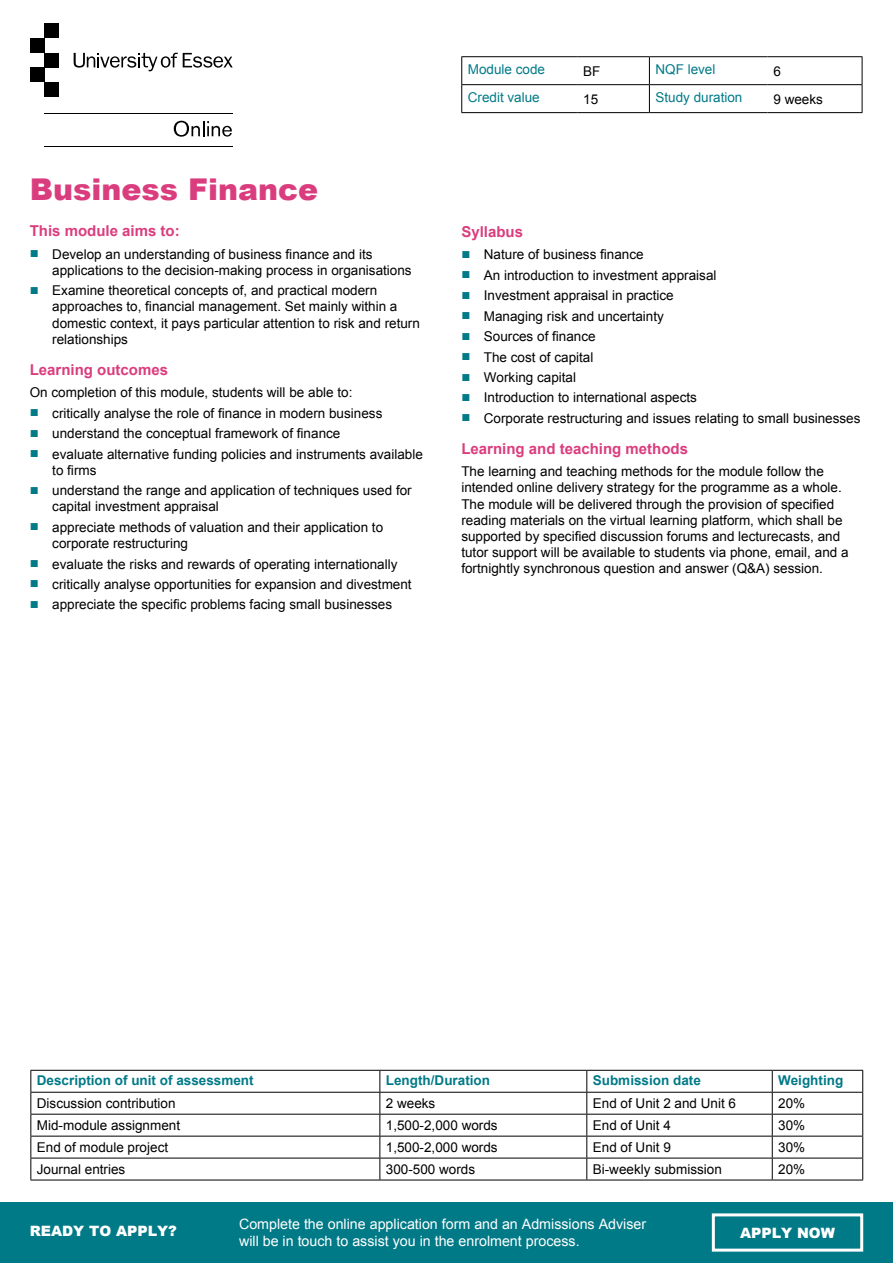
<style>
.page{position:relative;width:893px;height:1263px;background:#fff}
.page>*{position:absolute;margin:0;border:0;box-sizing:border-box;transform-origin:0 0}
.t1{font:900 30px "Arial";color:#da3d7e}
.P__Title{font:700 15px "Arial";color:#da3d7e}
.t2{font:14.25px/17.1px "Arial";color:#fff}
.t3{font:900 14.25px "Arial";color:#fff}
.P__Bullets{font:13.5px/16.2px "Arial";color:#000}
.P_Body{font:13.5px/16.2px "Arial";color:#000}
.t4{font:700 13.5px "Arial";color:#007a87}
.t5{font:13.5px "Arial";color:#007a87}
.s1{font-weight:700;font-size:15px;color:#007a87}
</style>
<div class="page">
<div style="left:0;top:1202px;width:893px;height:61px;background:#007a87"></div>
<div style="left:712px;top:1213px;width:151px;height:38px;border:3px solid #fff"></div>
<hr style="left:45px;top:146px;width:188px;height:1px;background:#000">
<hr style="left:45px;top:113px;width:188px;height:1px;background:#000">
<svg style="left:174px;top:121px;width:58px;height:16px"></svg>
<div style="left:45px;top:23px;width:14px;height:15px;background:#000"></div>
<div style="left:30px;top:38px;width:15px;height:15px;background:#000"></div>
<div style="left:45px;top:53px;width:14px;height:15px;background:#000"></div>
<div style="left:30px;top:68px;width:15px;height:14px;background:#000"></div>
<div style="left:45px;top:82px;width:14px;height:15px;background:#000"></div>
<svg style="left:74px;top:52px;width:159px;height:19px"></svg>
<hr style="left:30px;top:1070px;width:350px;height:1px;background:#000">
<hr style="left:380px;top:1070px;width:207px;height:1px;background:#000">
<hr style="left:587px;top:1070px;width:185px;height:1px;background:#000">
<hr style="left:772px;top:1070px;width:91px;height:1px;background:#000">
<hr style="left:30px;top:1092px;width:350px;height:1px;background:#000">
<hr style="left:380px;top:1092px;width:207px;height:1px;background:#000">
<hr style="left:587px;top:1092px;width:185px;height:1px;background:#000">
<hr style="left:772px;top:1092px;width:91px;height:1px;background:#000">
<hr style="left:30px;top:1114px;width:350px;height:1px;background:#000">
<hr style="left:380px;top:1114px;width:207px;height:1px;background:#000">
<hr style="left:587px;top:1114px;width:185px;height:1px;background:#000">
<hr style="left:772px;top:1114px;width:91px;height:1px;background:#000">
<hr style="left:30px;top:1136px;width:350px;height:1px;background:#000">
<hr style="left:380px;top:1136px;width:207px;height:1px;background:#000">
<hr style="left:587px;top:1136px;width:185px;height:1px;background:#000">
<hr style="left:772px;top:1136px;width:91px;height:1px;background:#000">
<hr style="left:30px;top:1158px;width:350px;height:1px;background:#000">
<svg style="left:30px;top:1071px;width:1px;height:109px"></svg>
<hr style="left:380px;top:1158px;width:207px;height:1px;background:#000">
<svg style="left:379px;top:1071px;width:1px;height:109px"></svg>
<hr style="left:587px;top:1158px;width:185px;height:1px;background:#000">
<svg style="left:586px;top:1071px;width:1px;height:109px"></svg>
<hr style="left:772px;top:1158px;width:91px;height:1px;background:#000">
<svg style="left:772px;top:1071px;width:1px;height:109px"></svg>
<svg style="left:862px;top:1071px;width:1px;height:109px"></svg>
<hr style="left:30px;top:1180px;width:350px;height:1px;background:#000">
<hr style="left:380px;top:1180px;width:207px;height:1px;background:#000">
<hr style="left:587px;top:1180px;width:185px;height:1px;background:#000">
<hr style="left:772px;top:1180px;width:91px;height:1px;background:#000">
<hr style="left:461px;top:56px;width:116px;height:1px;background:#000">
<hr style="left:577px;top:56px;width:72px;height:1px;background:#000">
<hr style="left:649px;top:56px;width:118px;height:1px;background:#000">
<hr style="left:767px;top:56px;width:95px;height:1px;background:#000">
<hr style="left:461px;top:84px;width:116px;height:1px;background:#000">
<svg style="left:461px;top:57px;width:1px;height:55px"></svg>
<hr style="left:577px;top:84px;width:72px;height:1px;background:#000">
<hr style="left:649px;top:84px;width:118px;height:1px;background:#000">
<svg style="left:649px;top:57px;width:1px;height:55px"></svg>
<hr style="left:767px;top:84px;width:95px;height:1px;background:#000">
<svg style="left:862px;top:57px;width:1px;height:55px"></svg>
<hr style="left:461px;top:112px;width:116px;height:1px;background:#000">
<hr style="left:577px;top:112px;width:72px;height:1px;background:#000">
<hr style="left:649px;top:112px;width:118px;height:1px;background:#000">
<hr style="left:767px;top:112px;width:95px;height:1px;background:#000">
<p class="t1" style="left:30px;top:167px;width:290px">Business Finance</p>
<p class="P__Title" style="left:30px;top:221px;width:152px">This module aims to:</p>
<p class="P__Bullets" style="left:52px;top:246px;width:361px;text-indent:-22px"><span class="s1">■</span> Develop an understanding of business finance and its applications to the decision-making process in organisations</p>
<p class="P__Bullets" style="left:52px;top:283px;width:369px;text-indent:-22px"><span class="s1">■</span> Examine theoretical concepts of, and practical modern approaches to, financial management. Set mainly within a domestic context, it pays particular attention to risk and return relationships</p>
<p class="P__Title" style="left:30px;top:359px;width:140px">Learning outcomes</p>
<p class="P_Body" style="left:30px;top:384px;width:324px">On completion of this module, students will be able to:</p>
<p class="P__Bullets" style="left:30px;top:405px;width:354px"><span class="s1">■</span> critically analyse the role of finance in modern business</p>
<p class="P__Bullets" style="left:30px;top:425px;width:312px"><span class="s1">■</span> understand the conceptual framework of finance</p>
<p class="P__Bullets" style="left:52px;top:446px;width:372px;text-indent:-22px"><span class="s1">■</span> evaluate alternative funding policies and instruments available to firms</p>
<p class="P__Bullets" style="left:52px;top:482px;width:361px;text-indent:-22px"><span class="s1">■</span> understand the range and application of techniques used for capital investment appraisal</p>
<p class="P__Bullets" style="left:52px;top:519px;width:332px;text-indent:-22px"><span class="s1">■</span> appreciate methods of valuation and their application to corporate restructuring</p>
<p class="P__Bullets" style="left:30px;top:556px;width:369px"><span class="s1">■</span> evaluate the risks and rewards of operating internationally</p>
<p class="P__Bullets" style="left:30px;top:576px;width:383px"><span class="s1">■</span> critically analyse opportunities for expansion and divestment</p>
<p class="P__Bullets" style="left:30px;top:597px;width:364px"><span class="s1">■</span> appreciate the specific problems facing small businesses</p>
<p class="t5" style="left:468px;top:61px;width:79px">Module code</p>
<p class="P_Body" style="left:583px;top:63px;width:19px">BF</p>
<p class="t5" style="left:655px;top:61px;width:62px">NQF level</p>
<p class="P_Body" style="left:773px;top:63px;width:9px">6</p>
<p class="t5" style="left:468px;top:88px;width:74px">Credit value</p>
<p class="P_Body" style="left:583px;top:91px;width:17px">15</p>
<p class="t5" style="left:655px;top:88px;width:89px">Study duration</p>
<p class="P_Body" style="left:773px;top:91px;width:51px">9 weeks</p>
<p class="P__Title" style="left:461px;top:222px;width:63px">Syllabus</p>
<p class="P__Bullets" style="left:461px;top:247px;width:184px"><span class="s1">■</span> Nature of business finance</p>
<p class="P__Bullets" style="left:461px;top:267px;width:257px"><span class="s1">■</span> An introduction to investment appraisal</p>
<p class="P__Bullets" style="left:461px;top:287px;width:214px"><span class="s1">■</span> Investment appraisal in practice</p>
<p class="P__Bullets" style="left:461px;top:308px;width:204px"><span class="s1">■</span> Managing risk and uncertainty</p>
<p class="P__Bullets" style="left:461px;top:328px;width:136px"><span class="s1">■</span> Sources of finance</p>
<p class="P__Bullets" style="left:461px;top:349px;width:134px"><span class="s1">■</span> The cost of capital</p>
<p class="P__Bullets" style="left:461px;top:369px;width:116px"><span class="s1">■</span> Working capital</p>
<p class="P__Bullets" style="left:461px;top:390px;width:237px"><span class="s1">■</span> Introduction to international aspects</p>
<p class="P__Bullets" style="left:461px;top:410px;width:401px"><span class="s1">■</span> Corporate restructuring and issues relating to small businesses</p>
<p class="P__Title" style="left:461px;top:438px;width:228px">Learning and teaching methods</p>
<p class="P_Body" style="left:461px;top:464px;width:389px">The learning and teaching methods for the module follow the intended online delivery strategy for the programme as a whole.<br>The module will be delivered through the provision of specified reading materials on the virtual learning platform, which shall be supported by specified discussion forums and lecturecasts, and tutor support will be available to students via phone, email, and a fortnightly synchronous question and answer (Q&amp;A) session.</p>
<p class="t4" style="left:37px;top:1071px;width:218px">Description of unit of assessment</p>
<p class="t4" style="left:386px;top:1071px;width:106px">Length/Duration</p>
<p class="t4" style="left:593px;top:1071px;width:110px">Submission date</p>
<p class="t4" style="left:778px;top:1071px;width:66px">Weighting</p>
<p class="P_Body" style="left:37px;top:1095px;width:140px">Discussion contribution</p>
<p class="P_Body" style="left:386px;top:1095px;width:51px">2 weeks</p>
<p class="P_Body" style="left:593px;top:1095px;width:145px">End of Unit 2 and Unit 6</p>
<p class="P_Body" style="left:778px;top:1095px;width:29px">20%</p>
<p class="P_Body" style="left:37px;top:1117px;width:145px">Mid-module assignment</p>
<p class="P_Body" style="left:386px;top:1117px;width:113px">1,500-2,000 words</p>
<p class="P_Body" style="left:593px;top:1117px;width:80px">End of Unit 4</p>
<p class="P_Body" style="left:778px;top:1117px;width:29px">30%</p>
<p class="P_Body" style="left:37px;top:1139px;width:133px">End of module project</p>
<p class="P_Body" style="left:386px;top:1139px;width:113px">1,500-2,000 words</p>
<p class="P_Body" style="left:593px;top:1139px;width:80px">End of Unit 9</p>
<p class="P_Body" style="left:778px;top:1139px;width:29px">30%</p>
<p class="P_Body" style="left:37px;top:1161px;width:90px">Journal entries</p>
<p class="P_Body" style="left:386px;top:1161px;width:91px">300-500 words</p>
<p class="P_Body" style="left:593px;top:1161px;width:131px">Bi-weekly submission</p>
<p class="P_Body" style="left:778px;top:1161px;width:29px">20%</p>
<p class="t2" style="left:239px;top:1216px;width:409px">Complete the online application form and an Admissions Adviser will be in touch to assist you in the enrolment process.</p>
<p class="t3" style="left:30px;top:1221px;width:149px">READY TO APPLY?</p>
<p class="t3" style="left:740px;top:1222px;width:96px">APPLY NOW</p>
</div>
